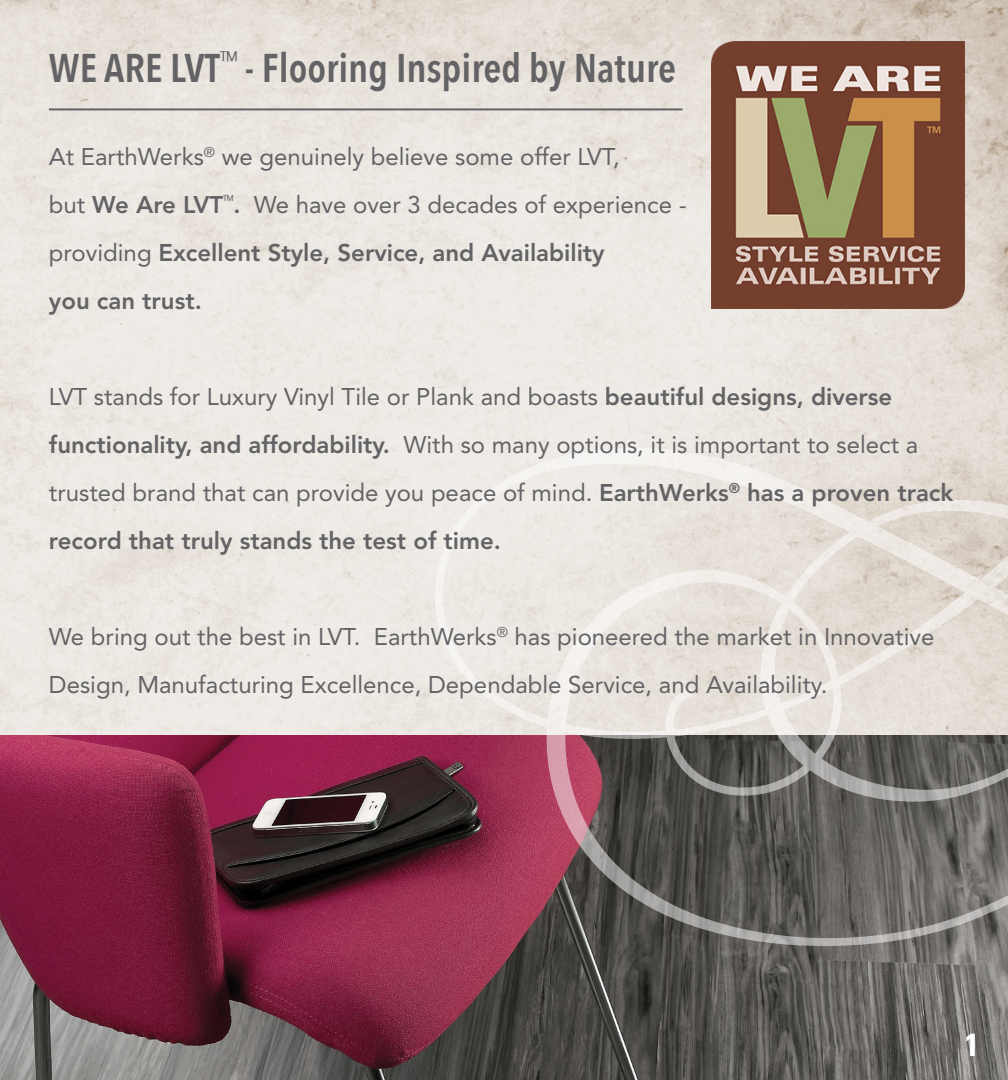
<style>
.page{position:relative;width:1008px;height:1080px;background:#fff}
.page>*{position:absolute;margin:0;border:0;box-sizing:border-box;transform-origin:0 0}
.t1{font:600 40px "Avenir Next Condensed";color:#636366}
.t2{font:700 condensed 32px "Univers";color:#fff}
.t3{font:24px/48px "Avenir";color:#636366}
.s1{font-weight:800}
</style>
<div class="page">
<img style="left:0;top:0;width:1008px;height:736px">
<img style="left:0;top:736px;width:1008px;height:344px">
<svg style="left:433px;top:416px;width:575px;height:532px;background:#b8aba8"></svg>
<img style="left:711px;top:42px;width:253px;height:266px">
<hr style="left:49px;top:108px;width:634px;height:2px;background:#636366">
<h1 class="t1" style="left:49px;top:33px;width:629px">WE ARE LVT<sup>™</sup> - Flooring Inspired by Nature</h1>
<p class="t3" style="left:49px;top:133px;width:639px">At EarthWerks<sup>®</sup> we genuinely believe some offer LVT,<br>but <span class="s1">We Are LVT</span><sup>™</sup><span class="s1">.</span> We have over 3 decades of experience - providing <span class="s1">Excellent Style, Service, and Availability<br>you can trust.</span></p>
<p class="t3" style="left:49px;top:373px;width:906px">LVT stands for Luxury Vinyl Tile or Plank and boasts <span class="s1">beautiful designs, diverse functionality, and affordability.</span> With so many options, it is important to select a trusted brand that can provide you peace of mind. <span class="s1">EarthWerks</span><sup>®</sup> <span class="s1">has a proven track record that truly stands the test of time.</span></p>
<p class="t3" style="left:49px;top:613px;width:887px">We bring out the best in LVT. EarthWerks<sup>®</sup> has pioneered the market in Innovative<br>Design, Manufacturing Excellence, Dependable Service, and Availability.</p>
<h2 class="t2" style="left:965px;top:1025px;width:16px">1</h2>
</div>
